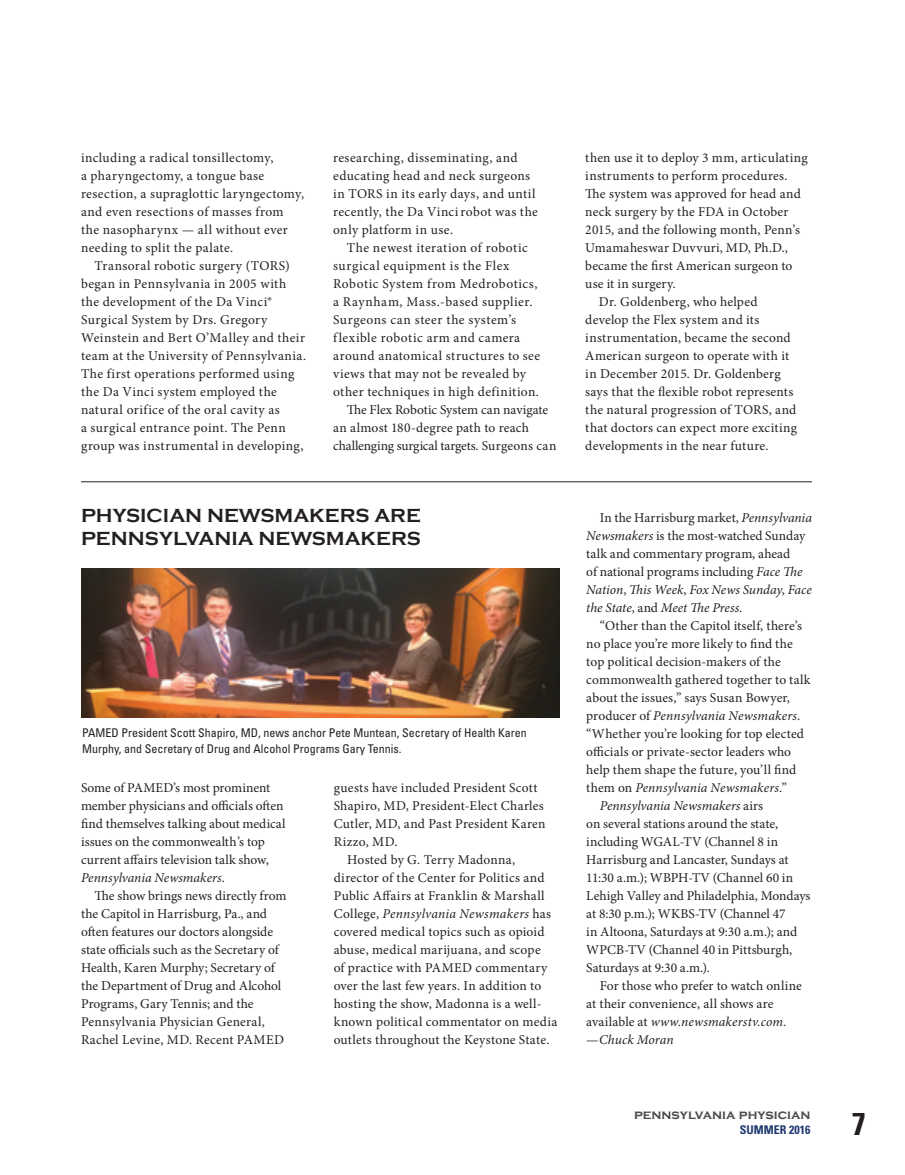
<style>
.page{position:relative;width:905px;height:1175px;background:#fff}
.page>*{position:absolute;margin:0;border:0;box-sizing:border-box;transform-origin:0 0}
.t1{font:700 condensed 31.5px "Univers";color:#231f20}
.COLUMN___Headline{font:700 19.5px/22.5px "Copperplate Gothic";color:#231f20}
.BODY___indent{font:13.5px/18px "Minion Pro";letter-spacing:.02em;color:#231f20}
.BODY___indent-2{font:13.5px/18px "Minion Pro";color:#231f20}
.BODY___indent-3{font:13.5px/18px "Minion Pro";letter-spacing:-.005em;color:#231f20}
.BODY___no_indent{font:13.5px/18px "Minion Pro";letter-spacing:-.005em;color:#231f20}
.t2{font:700 13.5px "Copperplate Gothic";color:#4b4c4d}
.Photo_Caption{font:condensed 12px/16.5px "Univers";color:#231f20}
.t3{font:700 condensed 12px "Univers";color:#213972}
.s1{font-style:italic}
</style>
<div class="page">
<img style="left:81px;top:568px;width:478px;height:149px">
<hr style="left:81px;top:481px;width:731px;height:1px;background:#231f20">
<p class="BODY___indent" style="left:81px;top:149px;width:224px">including a radical tonsillectomy,<br>a pharyngectomy, a tongue base resection, a supraglottic laryngectomy, and even resections of masses from the nasopharynx — all without ever needing to split the palate.</p>
<p class="BODY___indent" style="left:81px;top:257px;width:227px;text-indent:14px">Transoral robotic surgery (TORS) began in Pennsylvania in 2005 with the development of the Da Vinci® Surgical System by Drs. Gregory Weinstein and Bert O’Malley and their team at the University of Pennsylvania.<br>The first operations performed using the Da Vinci system employed the natural orifice of the oral cavity as<br>a surgical entrance point. The Penn group was instrumental in developing,</p>
<p class="BODY___indent" style="left:333px;top:149px;width:206px">researching, disseminating, and educating head and neck surgeons in TORS in its early days, and until recently, the Da Vincirobot was the only platform in use.</p>
<p class="BODY___indent" style="left:333px;top:239px;width:208px;text-indent:14px">The newest iteration of robotic surgical equipment is the Flex Robotic System from Medrobotics, a Raynham, Mass.-based supplier.<br>Surgeons can steer the system’s flexible robotic arm and camera around anatomical structures to see views that may not be revealed by other techniques in high definition.</p>
<p class="BODY___indent" style="left:333px;top:401px;width:225px;text-indent:14px">The Flex Robotic System can navigate an almost 180-degree path to reach challenging surgical targets. Surgeons can</p>
<p class="COLUMN___Headline" style="left:81px;top:505px;width:341px">PHYSICIAN NEWSMAKERS ARE<br>PENNSYLVANIA NEWSMAKERS</p>
<p class="Photo_Caption" style="left:82px;top:724px;width:446px">PAMED President Scott Shapiro, MD, news anchor Pete Muntean, Secretary of Health Karen<br>Murphy, and Secretary of Drug and Alcohol Programs Gary Tennis.</p>
<p class="BODY___no_indent" style="left:81px;top:779px;width:206px">Some of PAMED’s most prominent member physicians and officials often find themselves talking about medical issues on the commonwealth’s top current affairs television talk show, <span class="s1">Pennsylvania Newsmakers</span>.</p>
<p class="BODY___indent" style="left:81px;top:887px;width:207px;text-indent:14px">The show brings news directly from the Capitol in Harrisburg, Pa., and often features our doctors alongside state officials such as the Secretary of Health, Karen Murphy; Secretary of the Department of Drug and Alcohol Programs, Gary Tennis; and the Pennsylvania Physician General, Rachel Levine, MD. Recent PAMED</p>
<p class="BODY___indent" style="left:333px;top:779px;width:213px">guests have included President Scott<br>Shapiro, MD, President-Elect Charles<br>Cutler, MD, and Past President Karen<br>Rizzo, MD.</p>
<p class="BODY___indent" style="left:333px;top:851px;width:225px;text-indent:14px">Hosted by G. Terry Madonna, director of the Center for Politics and Public Affairs at Franklin &amp; Marshall College, <span class="s1">Pennsylvania Newsmakers</span> has covered medical topics such as opioid abuse, medical marijuana, and scope<br>of practice with PAMED commentary over the last few years. In addition to hosting the show, Madonna is a well&shy;known political commentator on media outlets throughout the Keystone State.</p>
<p class="BODY___indent" style="left:585px;top:149px;width:224px">then use it to deploy 3 mm, articulating instruments to perform procedures.<br>The system was approved for head and neck surgery by the FDA in October 2015, and the following month, Penn’s Umamaheswar Duvvuri, MD, Ph.D., became the first American surgeon to use it in surgery.</p>
<p class="BODY___indent" style="left:585px;top:293px;width:213px;text-indent:14px">Dr. Goldenberg, who helped develop the Flex system and its instrumentation, became the second American surgeon to operate with it in December 2015. Dr. Goldenberg says that the flexible robot represents the natural progression of TORS, and that doctors can expect more exciting developments in the near future.</p>
<p class="BODY___indent-3" style="left:586px;top:509px;width:227px;text-indent:14px">In the Harrisburg market, <span class="s1">Pennsylvania Newsmakers</span> is the most-watched Sunday talk and commentary program, ahead<br>of national programs including <span class="s1">Face The Nation</span>, <span class="s1">This Week</span>, <span class="s1">Fox News Sunday</span>, <span class="s1">Face the State</span>, and <span class="s1">Meet The Press</span>.</p>
<p class="BODY___indent" style="left:586px;top:617px;width:226px;text-indent:14px">“Other than the Capitol itself, there’s no place you’re more likely to find the top political decision-makers of the commonwealth gathered together to talk about the issues,” says Susan Bowyer, producer of <span class="s1">Pennsylvania Newsmakers</span>. “Whether you’re looking for top elected officials or private-sector leaders who help them shape the future, you’ll find them on <span class="s1">Pennsylvania Newsmakers</span>.”</p>
<p class="BODY___indent-2" style="left:586px;top:797px;width:226px;text-indent:14px"><span class="s1">Pennsylvania Newsmakers</span> airs<br>on several stations around the state, including WGAL-TV (Channel 8 in Harrisburg and Lancaster, Sundays at 11:30 a.m.); WBPH-TV (Channel 60 in Lehigh Valley and Philadelphia, Mondays at 8:30 p.m.); WKBS-TV (Channel 47<br>in Altoona, Saturdays at 9:30 a.m.); and WPCB-TV (Channel 40 in Pittsburgh, Saturdays at 9:30 a.m.).</p>
<p class="BODY___indent" style="left:586px;top:977px;width:217px;text-indent:14px">For those who prefer to watch online at their convenience, all shows are available at <span class="s1">www.newsmakerstv.com. —Chuck Moran</span></p>
<p class="t2" style="left:634px;top:1107px;width:178px">pennsylvania physician</p>
<p class="t3" style="left:739px;top:1122px;width:72px">SUMMER 2016</p>
<h1 class="t1" style="left:852px;top:1104px;width:15px">7</h1>
</div>
